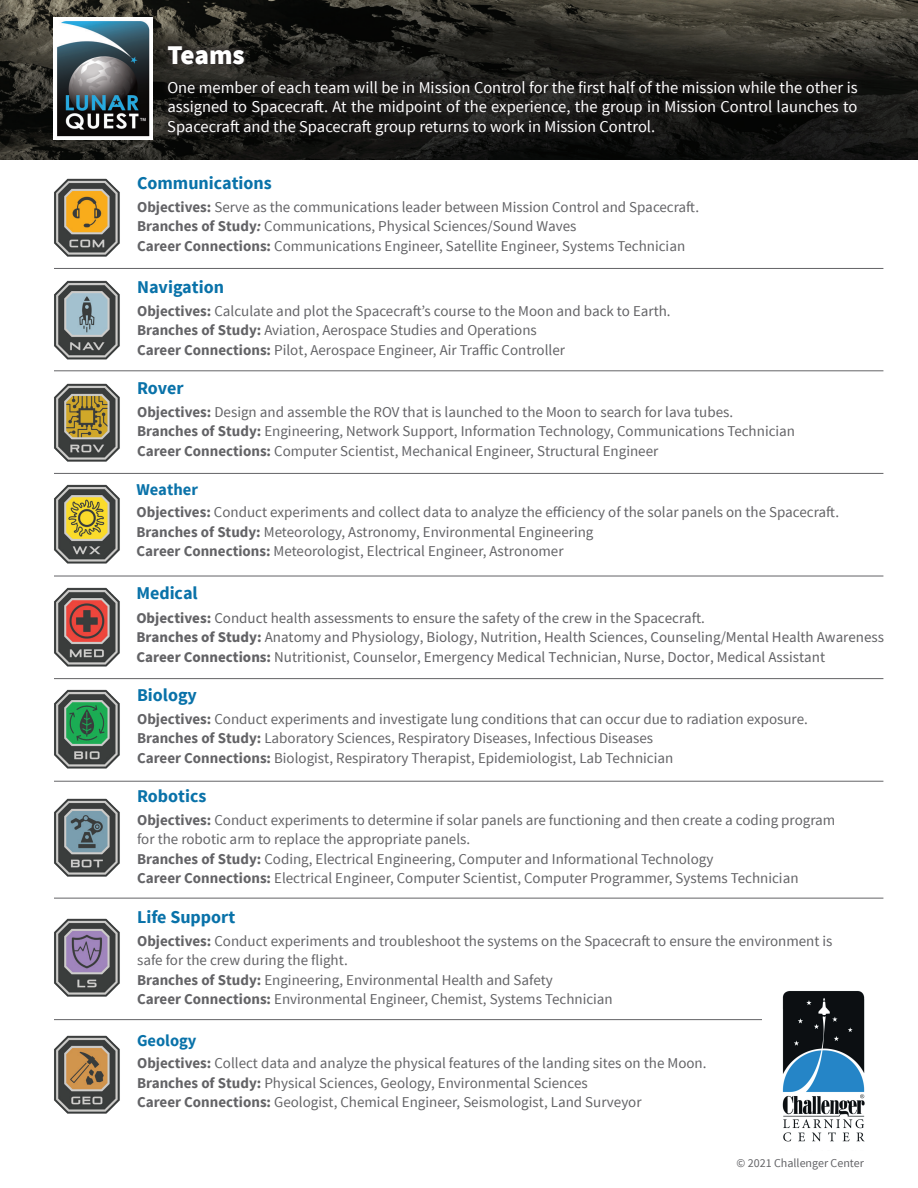
<style>
.page{position:relative;width:918px;height:1188px;background:#fff}
.page>*{position:absolute;margin:0;border:0;box-sizing:border-box;transform-origin:0 0}
.t1{font:900 27px "Source Sans Pro";letter-spacing:-.005em;color:#fff}
.t2{font:700 18px "Source Sans Pro";color:#0972a9}
.t3{font:16.5px/19.5px "Source Sans Pro";color:#fff;text-align:justify}
.t4{font:700 16.5px "Source Sans Pro";color:#0972a9}
.t5{font:15px/19.5px "Source Sans Pro";color:#636366}
.t6{font:12px "Source Sans Pro";color:#636366}
.s1{font-weight:700}
.s2{font-weight:700;font-style:italic}
</style>
<div class="page">
<img style="left:0;top:0;width:918px;height:160px">
<svg style="left:161px;top:39px;width:703px;height:103px;background:#1c1b19"></svg>
<img style="left:54px;top:178px;width:66px;height:79px">
<img style="left:54px;top:280px;width:66px;height:80px">
<img style="left:54px;top:383px;width:66px;height:79px">
<img style="left:54px;top:484px;width:66px;height:80px">
<img style="left:54px;top:587px;width:66px;height:80px">
<img style="left:54px;top:689px;width:66px;height:80px">
<img style="left:54px;top:798px;width:66px;height:79px">
<img style="left:54px;top:918px;width:66px;height:79px">
<hr style="left:54px;top:268px;width:829px;height:1px;background:#636366">
<hr style="left:54px;top:370px;width:829px;height:1px;background:#636366">
<hr style="left:54px;top:473px;width:829px;height:1px;background:#636366">
<hr style="left:54px;top:576px;width:829px;height:1px;background:#636366">
<hr style="left:54px;top:678px;width:829px;height:1px;background:#636366">
<hr style="left:54px;top:781px;width:829px;height:1px;background:#636366">
<hr style="left:54px;top:898px;width:829px;height:1px;background:#636366">
<hr style="left:54px;top:1019px;width:716px;height:1px;background:#636366">
<img style="left:782px;top:991px;width:83px;height:151px">
<img style="left:54px;top:18px;width:98px;height:122px">
<img style="left:54px;top:1035px;width:66px;height:79px">
<h1 class="t1" style="left:167px;top:38px;width:79px">Teams</h1>
<p class="t3" style="left:167px;top:78px;width:692px">One member of each team will be in Mission Control for the first half of the mission while the other is assigned to Spacecraft. At the midpoint of the experience, the group in Mission Control launches to Spacecraft and the Spacecraft group returns to work in Mission Control.</p>
<p class="t2" style="left:137px;top:172px;width:136px">Communications</p>
<p class="t5" style="left:137px;top:197px;width:564px"><span class="s1">Objectives:</span> Serve as the communications leader between Mission Control and Spacecraft.<br><span class="s1">Branches of Study</span><span class="s2">:</span> Communications, Physical Sciences/Sound Waves<br><span class="s1">Career Connections:</span> Communications Engineer, Satellite Engineer, Systems Technician</p>
<p class="t2" style="left:137px;top:276px;width:88px">Navigation</p>
<p class="t5" style="left:137px;top:301px;width:535px"><span class="s1">Objectives:</span> Calculate and plot the Spacecraft’s course to the Moon and back to Earth.<br><span class="s1">Branches of Study:</span> Aviation, Aerospace Studies and Operations<br><span class="s1">Career Connections:</span> Pilot, Aerospace Engineer, Air Traffic Controller</p>
<p class="t2" style="left:137px;top:377px;width:48px">Rover</p>
<p class="t5" style="left:137px;top:402px;width:660px"><span class="s1">Objectives:</span> Design and assemble the ROV that is launched to the Moon to search for lava tubes.<br><span class="s1">Branches of Study:</span> Engineering, Network Support, Information Technology, Communications Technician<br><span class="s1">Career Connections:</span> Computer Scientist, Mechanical Engineer, Structural Engineer</p>
<p class="t4" style="left:137px;top:479px;width:63px">Weather</p>
<p class="t5" style="left:137px;top:503px;width:704px"><span class="s1">Objectives:</span> Conduct experiments and collect data to analyze the efficiency of the solar panels on the Spacecraft.<br><span class="s1">Branches of Study:</span> Meteorology, Astronomy, Environmental Engineering<br><span class="s1">Career Connections:</span> Meteorologist, Electrical Engineer, Astronomer</p>
<p class="t2" style="left:136px;top:582px;width:63px">Medical</p>
<p class="t5" style="left:136px;top:609px;width:749px"><span class="s1">Objectives:</span> Conduct health assessments to ensure the safety of the crew in the Spacecraft.<br><span class="s1">Branches of Study:</span> Anatomy and Physiology, Biology, Nutrition, Health Sciences, Counseling/Mental Health Awareness<br><span class="s1">Career Connections:</span> Nutritionist, Counselor, Emergency Medical Technician, Nurse, Doctor, Medical Assistant</p>
<p class="t2" style="left:137px;top:684px;width:61px">Biology</p>
<p class="t5" style="left:137px;top:709px;width:672px"><span class="s1">Objectives:</span> Conduct experiments and investigate lung conditions that can occur due to radiation exposure.<br><span class="s1">Branches of Study:</span> Laboratory Sciences, Respiratory Diseases, Infectious Diseases<br><span class="s1">Career Connections:</span> Biologist, Respiratory Therapist, Epidemiologist, Lab Technician</p>
<p class="t2" style="left:137px;top:785px;width:71px">Robotics</p>
<p class="t5" style="left:137px;top:810px;width:700px"><span class="s1">Objectives:</span> Conduct experiments to determine if solar panels are functioning and then create a coding program for the robotic arm to replace the appropriate panels.<br><span class="s1">Branches of Study:</span> Coding, Electrical Engineering, Computer and Informational Technology<br><span class="s1">Career Connections:</span> Electrical Engineer, Computer Scientist, Computer Programmer, Systems Technician</p>
<p class="t2" style="left:137px;top:906px;width:100px">Life Support</p>
<p class="t5" style="left:137px;top:931px;width:697px"><span class="s1">Objectives:</span> Conduct experiments and troubleshoot the systems on the Spacecraft to ensure the environment is safe for the crew during the flight.<br><span class="s1">Branches of Study:</span> Engineering, Environmental Health and Safety<br><span class="s1">Career Connections:</span> Environmental Engineer, Chemist, Systems Technician</p>
<p class="t4" style="left:137px;top:1030px;width:61px">Geology</p>
<p class="t5" style="left:137px;top:1054px;width:571px"><span class="s1">Objectives:</span> Collect data and analyze the physical features of the landing sites on the Moon.<br><span class="s1">Branches of Study:</span> Physical Sciences, Geology, Environmental Sciences<br><span class="s1">Career Connections:</span> Geologist, Chemical Engineer, Seismologist, Land Surveyor</p>
<p class="t6" style="left:736px;top:1155px;width:129px">© 2021 Challenger Center</p>
</div>
